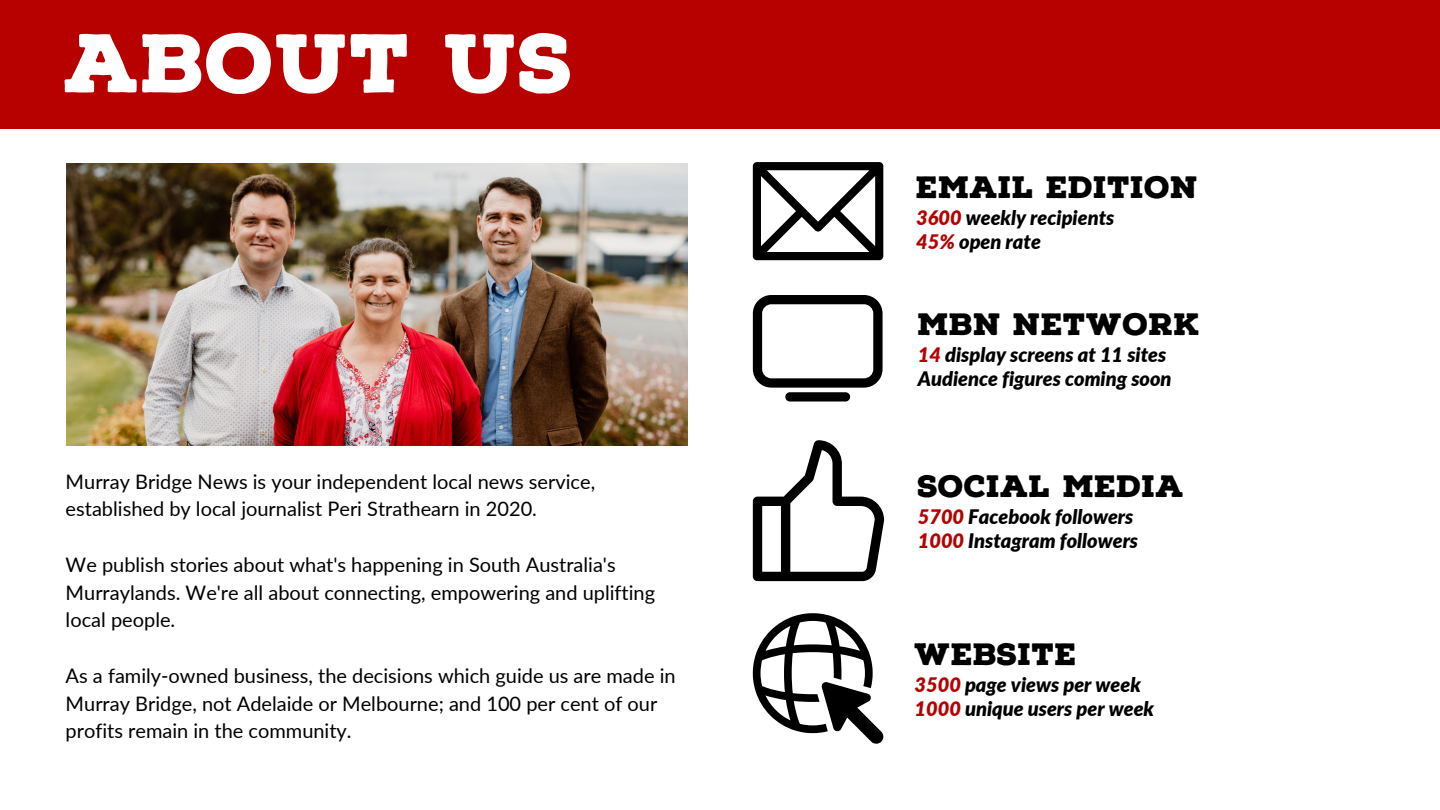
<style>
.page{position:relative;width:1440px;height:810px;background:#fff}
.page>*{position:absolute;margin:0;border:0;box-sizing:border-box;transform-origin:0 0}
.t1{font:900 80.7px "Nexa Rust Slab";color:#fff}
.t2{font:900 30px "Nexa Rust Slab";color:#000}
.t3{font:20px/27.8px "Lato";color:#000}
.t4{font:italic 900 20px/24px "Lato";color:#000}
.s1{color:#b70000}
</style>
<div class="page">
<div style="left:0;top:0;width:1439px;height:129px;background:#b70000"></div>
<img style="left:66px;top:163px;width:621px;height:283px">
<svg style="left:753px;top:613px;width:130px;height:131px"></svg>
<svg style="left:753px;top:162px;width:130px;height:98px"></svg>
<svg style="left:753px;top:295px;width:130px;height:107px"></svg>
<svg style="left:753px;top:440px;width:131px;height:141px"></svg>
<h1 class="t1" style="left:65px;top:16px;width:511px">ABOUT US</h1>
<p class="t3" style="left:66px;top:467px;width:531px">Murray Bridge News is your independent local news service, established by local journalist Peri Strathearn in 2020.</p>
<p class="t3" style="left:66px;top:550px;width:591px">We publish stories about what's happening in South Australia's<br>Murraylands. We're all about connecting, empowering and uplifting local people.</p>
<p class="t3" style="left:66px;top:661px;width:612px">As a family-owned business, the decisions which guide us are made in<br>Murray Bridge, not Adelaide or Melbourne; and 100 per cent of our profits remain in the community.</p>
<h2 class="t2" style="left:916px;top:169px;width:284px">EMAIL EDITION</h2>
<p class="t4" style="left:916px;top:205px;width:200px"><span class="s1">3600</span> weekly recipients<br><span class="s1">45%</span> open rate</p>
<h2 class="t2" style="left:918px;top:306px;width:284px">MBN NETWORK</h2>
<p class="t4" style="left:918px;top:342px;width:255px"><span class="s1">14</span> display screens at 11 sites<br>Audience figures coming soon</p>
<h2 class="t2" style="left:918px;top:469px;width:268px">SOCIAL MEDIA</h2>
<p class="t4" style="left:918px;top:504px;width:222px"><span class="s1">5700</span> Facebook followers<br><span class="s1">1000</span> Instagram followers</p>
<h2 class="t2" style="left:915px;top:637px;width:164px">WEBSITE</h2>
<p class="t4" style="left:915px;top:673px;width:241px"><span class="s1">3500</span> page views per week<br><span class="s1">1000</span> unique users per week</p>
</div>
